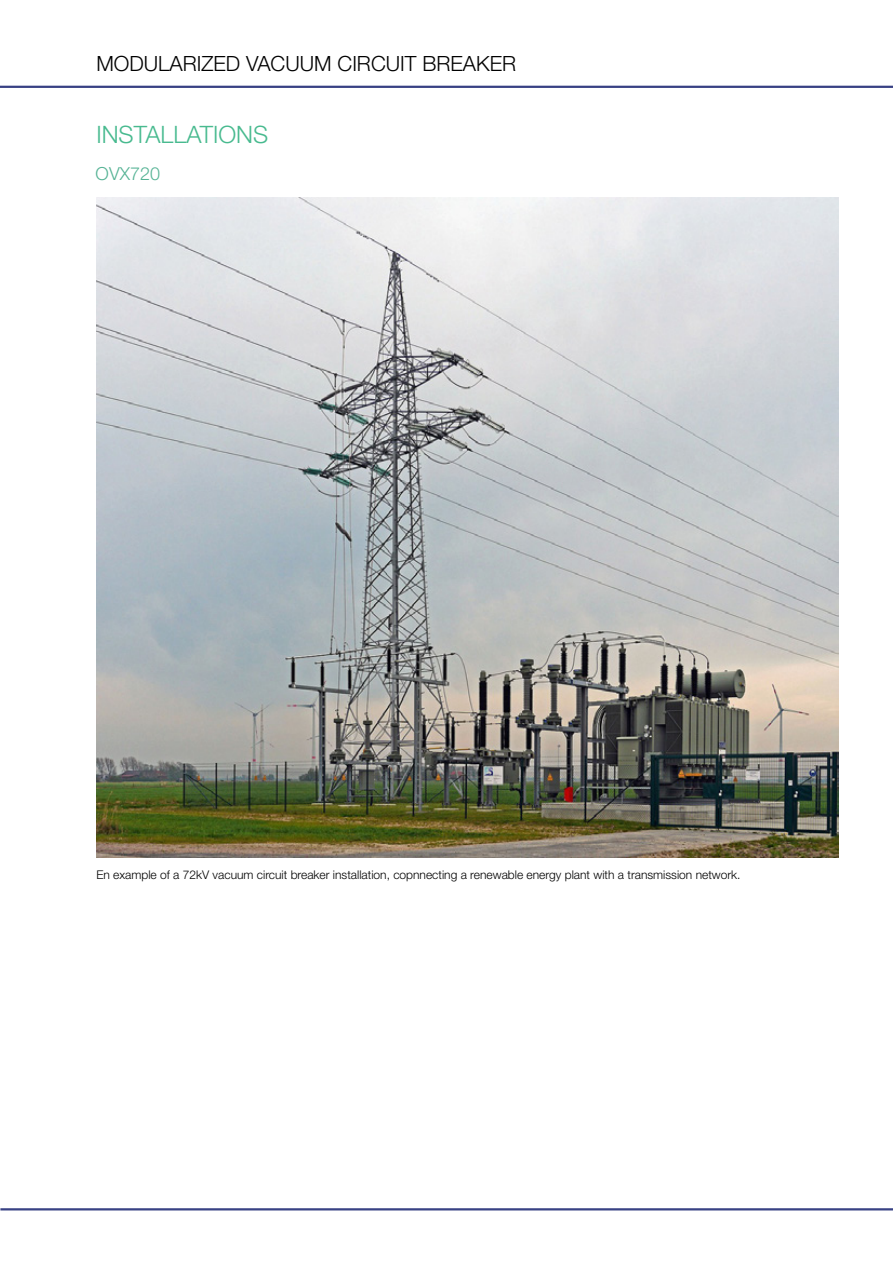
<style>
.page{position:relative;width:893px;height:1263px;background:#fff}
.page>*{position:absolute;margin:0;border:0;box-sizing:border-box;transform-origin:0 0}
.t1{font:300 24px "Helvetica Neue";color:#48ba8f}
.t2{font:300 21px "Helvetica Neue";color:#000}
.t3{font:300 18px "Helvetica Neue";color:#56b395}
.t4{font:300 12px "Helvetica Neue";color:#000}
</style>
<div class="page">
<hr style="left:0;top:86px;width:893px;height:2px;background:#384184">
<hr style="left:0;top:1208px;width:893px;height:2px;background:#384184">
<img style="left:96px;top:198px;width:742px;height:660px">
<h2 class="t2" style="left:96px;top:50px;width:421px">MODULARIZED VACUUM CIRCUIT BREAKER</h2>
<h1 class="t1" style="left:96px;top:120px;width:173px">INSTALLATIONS</h1>
<h3 class="t3" style="left:96px;top:163px;width:66px">OVX720</h3>
<p class="t4" style="left:96px;top:867px;width:646px">En example of a 72kV vacuum circuit breaker installation, copnnecting a renewable energy plant with a transmission network.</p>
</div>
